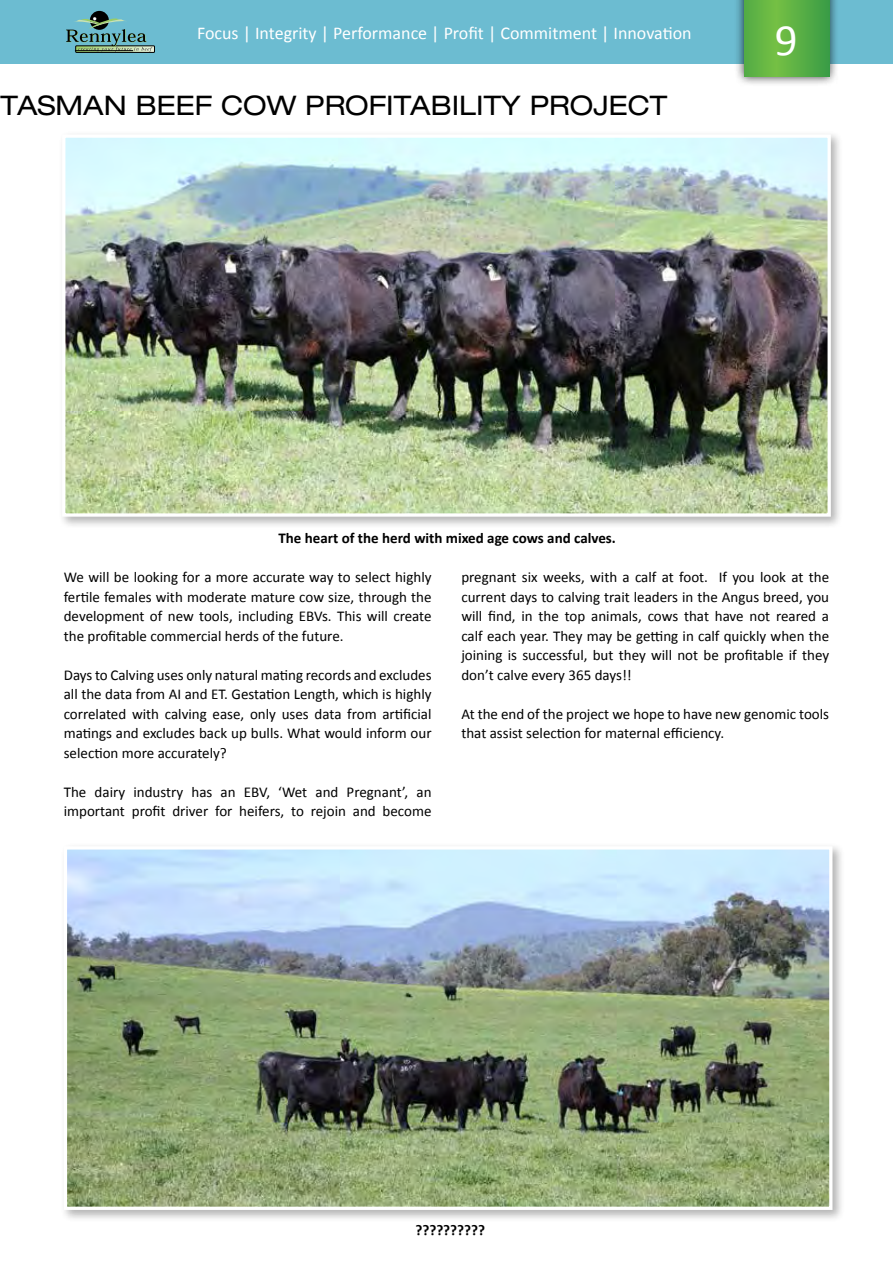
<style>
.page{position:relative;width:893px;height:1263px;background:#fff}
.page>*{position:absolute;margin:0;border:0;box-sizing:border-box;transform-origin:0 0}
.t1{font:45px "Calibri";color:#fff}
.t2{font:expanded 27px "Helvetica Neue LT";color:#000}
.t3{font:18px "Calibri";color:#fff}
.t4{font:15px/19.5px "Calibri";color:#000;text-align:justify}
.t5{font:700 15px "Calibri";color:#000}
</style>
<div class="page">
<div style="left:0;top:0;width:893px;height:64px;background:#6cbcd1"></div>
<div style="left:734px;top:0;width:105px;height:86px;background:#000;opacity:.75"></div>
<svg style="left:744px;top:0;width:85px;height:77px;background:#5bb044"></svg>
<div style="left:76px;top:46px;width:79px;height:6px;border:1px solid #000"></div>
<div style="left:90px;top:11px;width:19px;height:19px;background:#000;border-radius:50%"></div>
<svg style="left:66px;top:16px;width:88px;height:36px"></svg>
<hr style="left:75px;top:50px;width:58px;height:1px;background:#000">
<div style="left:60px;top:842px;width:785px;height:381px;background:#000;opacity:.3"></div>
<img style="left:68px;top:850px;width:760px;height:356px">
<div style="left:64px;top:846px;width:768px;height:364px;border:3px solid #fff"></div>
<div style="left:58px;top:131px;width:786px;height:398px;background:#000;opacity:.3"></div>
<img style="left:66px;top:138px;width:761px;height:375px">
<div style="left:62px;top:134px;width:769px;height:383px;border:3px solid #fff"></div>
<p class="t3" style="left:197px;top:22px;width:496px">Focus | Integrity | Performance | Profit | Commitment | Innovation</p>
<h1 class="t1" style="left:775px;top:12px;width:24px">9</h1>
<h2 class="t2" style="left:1px;top:89px;width:668px">TASMAN BEEF COW PROFITABILITY PROJECT</h2>
<p class="t5" style="left:278px;top:528px;width:339px">The heart of the herd with mixed age cows and calves.</p>
<p class="t4" style="left:64px;top:567px;width:369px">We will be looking for a more accurate way to select highly fertile females with moderate mature cow size, through the development of new tools, including EBVs. This will create the profitable commercial herds of the future.</p>
<p class="t4" style="left:64px;top:664px;width:369px">Days to Calving uses only natural mating records and excludes all the data from AI and ET. Gestation Length, which is highly correlated with calving ease, only uses data from artificial matings and excludes back up bulls. What would inform our selection more accurately?</p>
<p class="t4" style="left:64px;top:781px;width:369px">The dairy industry has an EBV, ‘Wet and Pregnant’, an important profit driver for heifers, to rejoin and become</p>
<p class="t4" style="left:461px;top:567px;width:369px">pregnant six weeks, with a calf at foot. If you look at the current days to calving trait leaders in the Angus breed, you will find, in the top animals, cows that have not reared a calf each year. They may be getting in calf quickly when the joining is successful, but they will not be profitable if they don’t calve every 365 days!!</p>
<p class="t4" style="left:461px;top:703px;width:369px">At the end of the project we hope to have new genomic tools that assist selection for maternal efficiency.</p>
<p class="t5" style="left:415px;top:1220px;width:71px">??????????</p>
</div>
